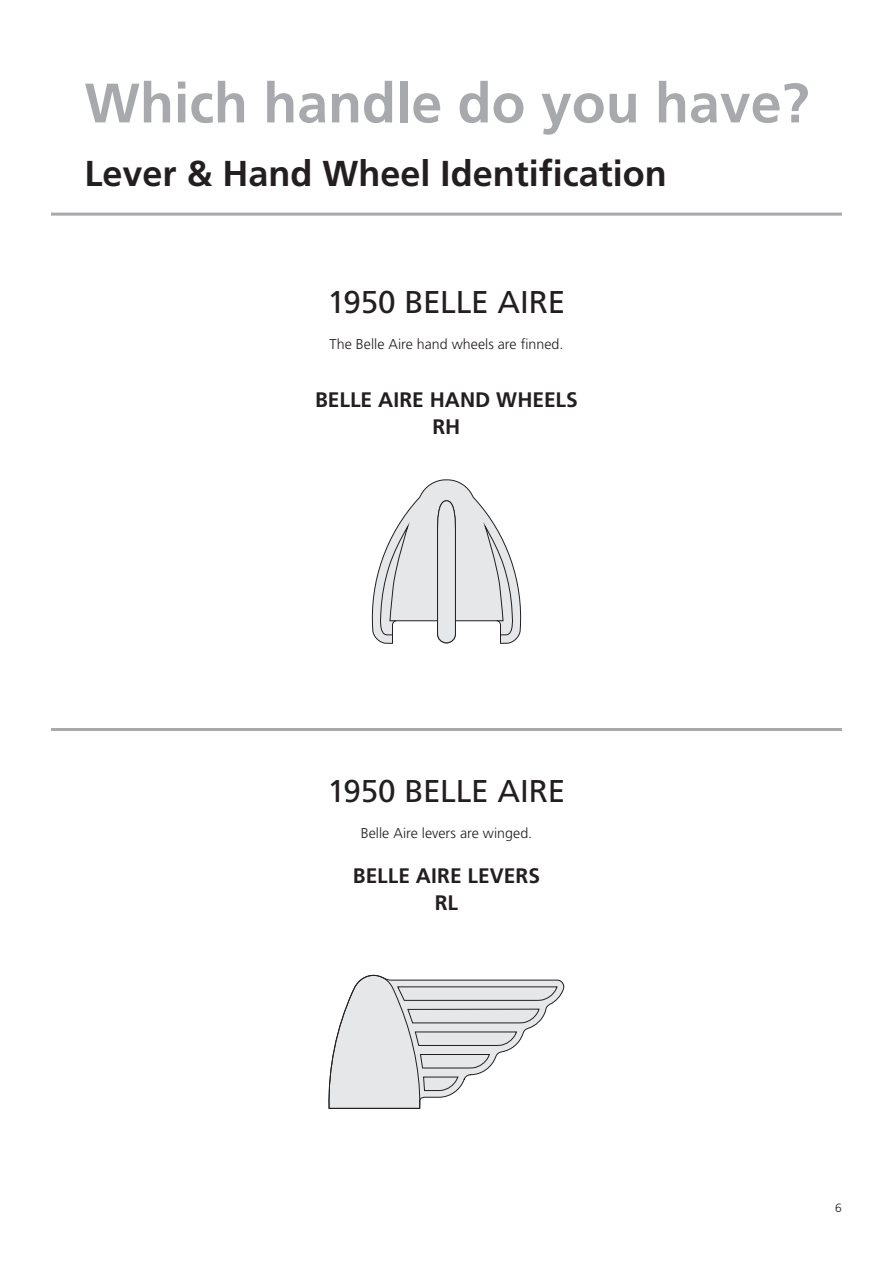
<style>
.page{position:relative;width:893px;height:1263px;background:#fff}
.page>*{position:absolute;margin:0;border:0;box-sizing:border-box;transform-origin:0 0}
.Page_2__Exploded_Vie{font:700 55.5px "Frutiger LT Std";color:#a8a9ad}
.Page_2___3__Subtitle{font:700 36px "Frutiger LT Std";color:#231f20}
.Page_2__Model_number{font:31.5px "Frutiger LT Std";letter-spacing:-.01em;color:#231f20}
.Page_3__Body_text_su{font:700 21px/27px "Frutiger LT Std";color:#231f20;text-align:center}
.Page_3__Body_text{font:300 14.25px "Frutiger LT Std";color:#231f20}
.t1{font:300 12px "Frutiger LT Std";color:#231f20}
</style>
<div class="page">
<hr style="left:51px;top:213px;width:791px;height:3px;background:#a8a9ad">
<hr style="left:51px;top:728px;width:791px;height:3px;background:#a8a9ad">
<svg style="left:328px;top:974px;width:236px;height:135px"></svg>
<svg style="left:371px;top:479px;width:151px;height:165px"></svg>
<p class="Page_2__Exploded_Vie" style="left:85px;top:71px;width:726px">Which handle do you have?</p>
<p class="Page_2___3__Subtitle" style="left:85px;top:153px;width:584px">Lever &amp; Hand Wheel Identification</p>
<p class="Page_2__Model_number" style="left:328px;top:283px;width:239px">1950 BELLE AIRE</p>
<p class="Page_3__Body_text" style="left:330px;top:336px;width:235px">The Belle Aire hand wheels are finned.</p>
<p class="Page_3__Body_text_su" style="left:315px;top:387px;width:264px">BELLE AIRE HAND WHEELS<br>RH</p>
<p class="Page_2__Model_number" style="left:328px;top:772px;width:239px">1950 BELLE AIRE</p>
<p class="Page_3__Body_text" style="left:361px;top:825px;width:173px">Belle Aire levers are winged.</p>
<p class="Page_3__Body_text_su" style="left:353px;top:862px;width:189px">BELLE AIRE LEVERS<br>RL</p>
<p class="t1" style="left:835px;top:1201px;width:8px">6</p>
</div>
